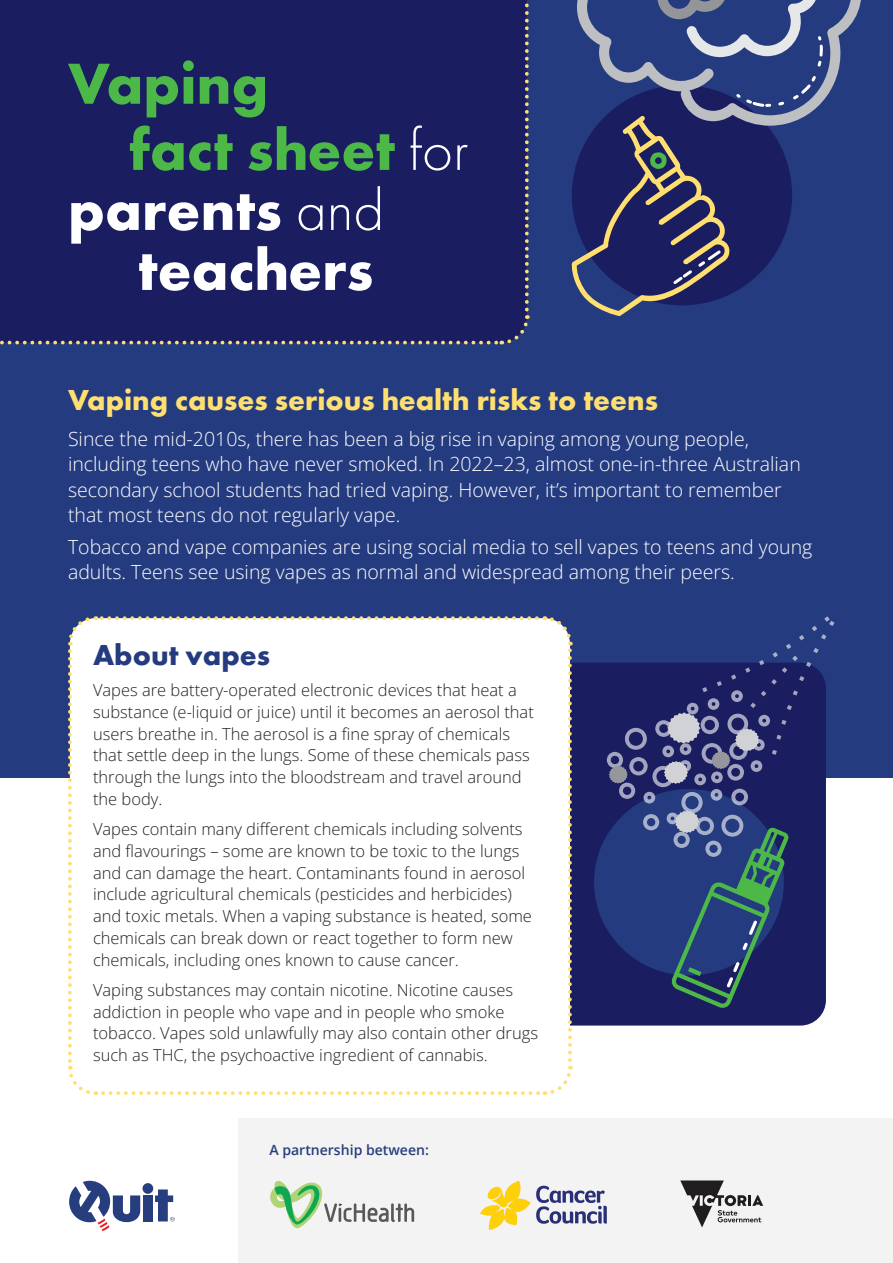
<style>
.page{position:relative;width:893px;height:1263px;background:#fff}
.page>*{position:absolute;margin:0;border:0;box-sizing:border-box;transform-origin:0 0}
.BODY_COPY{font:700 60px "Futura PT";color:#4cb848}
.BODY_COPY-2{font:700 60px "Futura PT";color:#fff}
.HEADING_1{font:700 30px "Futura PT";color:#ffdf70}
.HEADING_1-2{font:700 30px "Futura PT";color:#243b7f}
.BODY_COPY-3{font:300 19.5px/25.5px "Open Sans";color:#fff}
.BODY_COPY-4{font:300 16.5px/21.8px "Open Sans";color:#231f20}
.t1{font:600 14.1px "Open Sans";color:#263e7e}
.s1{font-weight:300;color:#fff}
.s2{font-weight:300}
</style>
<div class="page">
<div style="left:0;top:0;width:893px;height:777px;background:#243b7f"></div>
<div style="left:248px;top:663px;width:578px;height:362px;background:#1b1d61;border-radius:26px"></div>
<div style="left:594px;top:789px;width:190px;height:186px;background:#243b7f;border-radius:50%"></div>
<div style="left:0;top:0;width:530px;height:345px;background:#1b1d61"></div>
<div style="left:70px;top:618px;width:500px;height:475px;background:#fff;border-radius:26px"></div>
<svg style="left:66px;top:651px;width:30px;height:444px"></svg>
<svg style="left:103px;top:1066px;width:470px;height:29px"></svg>
<svg style="left:544px;top:616px;width:29px;height:444px"></svg>
<svg style="left:68px;top:616px;width:469px;height:29px"></svg>
<svg style="left:607px;top:616px;width:227px;height:219px"></svg>
<svg style="left:667px;top:712px;width:33px;height:32px"></svg>
<svg style="left:664px;top:761px;width:24px;height:23px"></svg>
<svg style="left:671px;top:810px;width:118px;height:198px"></svg>
<svg style="left:609px;top:766px;width:19px;height:17px"></svg>
<svg style="left:711px;top:728px;width:48px;height:41px"></svg>
<svg style="left:571px;top:0;width:290px;height:316px"></svg>
<div style="left:238px;top:1118px;width:655px;height:145px;background:#f3f3f3"></div>
<div style="left:142px;top:1183px;width:11px;height:11px;background:#263e7e;border-radius:50%"></div>
<div style="left:143px;top:1195px;width:10px;height:26px;background:#263e7e"></div>
<svg style="left:155px;top:1189px;width:20px;height:32px"></svg>
<svg style="left:69px;top:1181px;width:71px;height:50px"></svg>
<svg style="left:480px;top:1181px;width:127px;height:49px"></svg>
<svg style="left:680px;top:1180px;width:83px;height:47px"></svg>
<svg style="left:270px;top:1181px;width:144px;height:47px"></svg>
<p class="BODY_COPY" style="left:68px;top:45px;width:202px">Vaping</p>
<p class="BODY_COPY" style="left:129px;top:111px;width:341px">fact sheet <span class="s1">for</span></p>
<p class="BODY_COPY-2" style="left:68px;top:171px;width:318px">parents <span class="s2">and</span></p>
<p class="BODY_COPY-2" style="left:138px;top:231px;width:237px">teachers</p>
<p class="HEADING_1" style="left:68px;top:381px;width:592px">Vaping causes serious health risks to teens</p>
<p class="BODY_COPY-3" style="left:68px;top:425px;width:734px">Since the mid-2010s, there has been a big rise in vaping among young people, including teens who have never smoked. In 2022–23, almost one-in-three Australian secondary school students had tried vaping. However, it’s important to remember that most teens do not regularly vape.</p>
<p class="BODY_COPY-3" style="left:68px;top:533px;width:746px">Tobacco and vape companies are using social media to sell vapes to teens and young adults. Teens see using vapes as normal and widespread among their peers.</p>
<p class="HEADING_1-2" style="left:93px;top:635px;width:179px">About vapes</p>
<p class="BODY_COPY-4" style="left:93px;top:679px;width:442px">Vapes are battery-operated electronic devices that heat a substance (e-liquid or juice) until it becomes an aerosol that users breathe in. The aerosol is a fine spray of chemicals that settle deep in the lungs. Some of these chemicals pass through the lungs into the bloodstream and travel around the body.</p>
<p class="BODY_COPY-4" style="left:93px;top:818px;width:440px">Vapes contain many different chemicals including solvents and flavourings – some are known to be toxic to the lungs and can damage the heart. Contaminants found in aerosol include agricultural chemicals (pesticides and herbicides) and toxic metals. When a vaping substance is heated, some chemicals can break down or react together to form new chemicals, including ones known to cause cancer.</p>
<p class="BODY_COPY-4" style="left:93px;top:979px;width:446px">Vaping substances may contain nicotine. Nicotine causes addiction in people who vape and in people who smoke tobacco. Vapes sold unlawfully may also contain other drugs such as THC, the psychoactive ingredient of cannabis.</p>
<p class="t1" style="left:269px;top:1140px;width:161px">A partnership between:</p>
</div>
